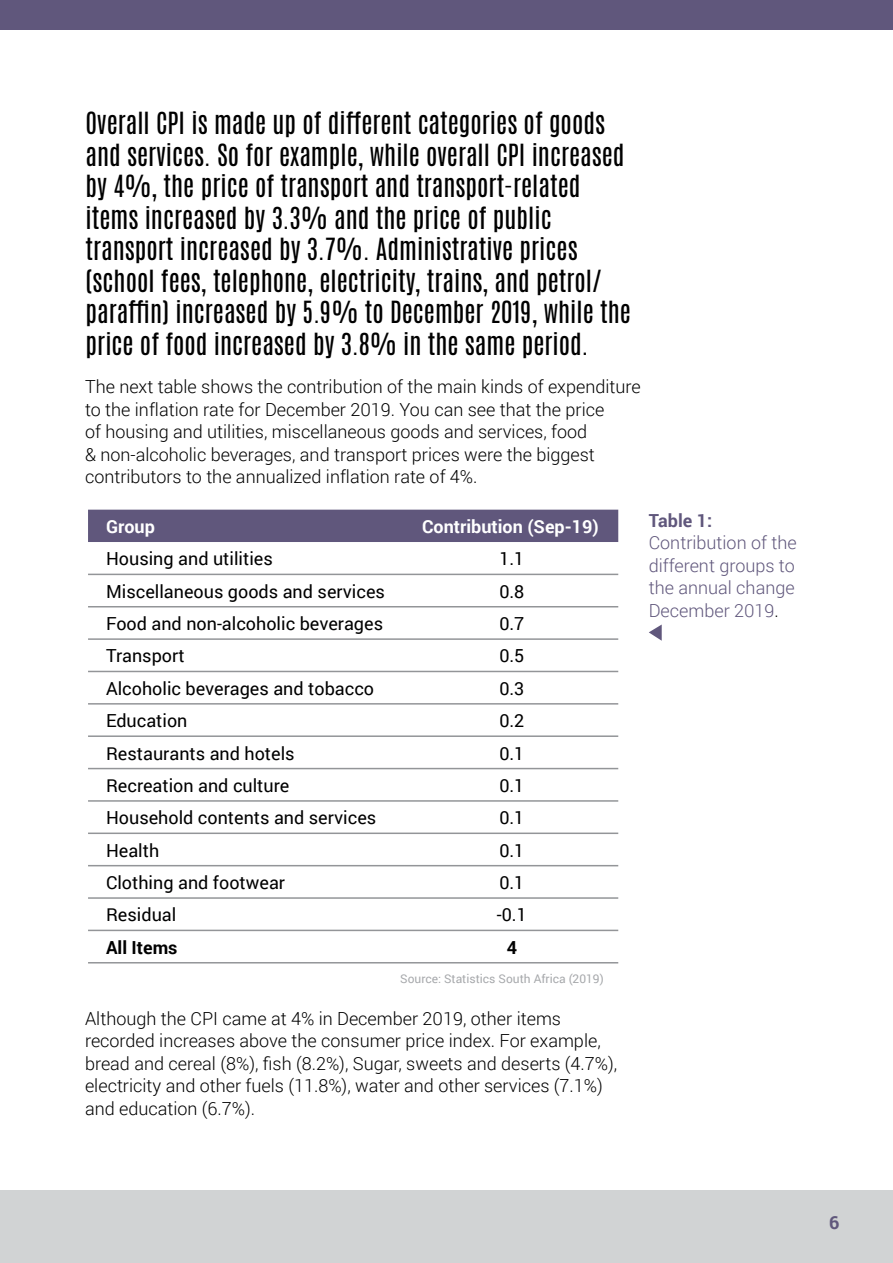
<style>
.page{position:relative;width:893px;height:1263px;background:#fff}
.page>*{position:absolute;margin:0;border:0;box-sizing:border-box;transform-origin:0 0}
.t1{font:25.5px/31.5px "Antonio";color:#000}
.t2{font:300 18px/22.5px "Roboto";color:#000}
.t3{font:18px "Roboto";color:#000}
.t4{font:300 18px/22.5px "Roboto";color:#60577c;text-align:justify}
.t5{font:700 18px "Roboto";color:#fff}
.t6{font:700 18px "Roboto";color:#000}
.t7{font:700 18px "Roboto";color:#60577c}
.t8{font:12px "Roboto";color:#a7a9ac}
.s1{color:#000}
</style>
<div class="page">
<div style="left:0;top:1190px;width:893px;height:73px;background:#d1d3d4"></div>
<div style="left:0;top:0;width:893px;height:30px;background:#60577c"></div>
<div style="left:88px;top:510px;width:530px;height:32px;background:#60577c"></div>
<hr style="left:88px;top:574px;width:316px;height:1px;background:#939598">
<hr style="left:404px;top:574px;width:214px;height:1px;background:#939598">
<hr style="left:88px;top:606px;width:316px;height:1px;background:#939598">
<hr style="left:404px;top:606px;width:214px;height:1px;background:#939598">
<hr style="left:88px;top:638px;width:316px;height:2px;background:#939598">
<hr style="left:404px;top:638px;width:214px;height:2px;background:#939598">
<hr style="left:88px;top:671px;width:316px;height:1px;background:#939598">
<hr style="left:404px;top:671px;width:214px;height:1px;background:#939598">
<hr style="left:88px;top:703px;width:316px;height:2px;background:#939598">
<hr style="left:404px;top:703px;width:214px;height:2px;background:#939598">
<hr style="left:88px;top:735px;width:316px;height:2px;background:#939598">
<hr style="left:404px;top:735px;width:214px;height:2px;background:#939598">
<hr style="left:88px;top:768px;width:316px;height:1px;background:#939598">
<hr style="left:404px;top:768px;width:214px;height:1px;background:#939598">
<hr style="left:88px;top:800px;width:316px;height:2px;background:#939598">
<hr style="left:404px;top:800px;width:214px;height:2px;background:#939598">
<hr style="left:88px;top:832px;width:316px;height:2px;background:#939598">
<hr style="left:404px;top:832px;width:214px;height:2px;background:#939598">
<hr style="left:88px;top:865px;width:316px;height:1px;background:#939598">
<hr style="left:404px;top:865px;width:214px;height:1px;background:#939598">
<hr style="left:88px;top:897px;width:316px;height:2px;background:#939598">
<hr style="left:404px;top:897px;width:214px;height:2px;background:#939598">
<hr style="left:88px;top:930px;width:316px;height:1px;background:#939598">
<hr style="left:404px;top:930px;width:214px;height:1px;background:#939598">
<hr style="left:88px;top:962px;width:316px;height:1px;background:#939598">
<hr style="left:404px;top:962px;width:214px;height:1px;background:#939598">
<svg style="left:649px;top:624px;width:13px;height:17px"></svg>
<p class="t1" style="left:86px;top:108px;width:547px">Overall CPI is made up of different categories of goods and services. So for example, while overall CPI increased by 4%, the price of transport and transport-related items increased by 3.3% and the price of public transport increased by 3.7%. Administrative prices (school fees, telephone, electricity, trains, and petrol/ paraffin) increased by 5.9% to December 2019, while the price of food increased by 3.8% in the same period.</p>
<p class="t2" style="left:85px;top:375px;width:557px">The next table shows the contribution of the main kinds of expenditure to the inflation rate for December 2019. You can see that the price<br>of housing and utilities, miscellaneous goods and services, food<br>&amp; non-alcoholic beverages, and transport prices were the biggest contributors to the annualized inflation rate of 4%.</p>
<p class="t5" style="left:106px;top:514px;width:50px">Group</p>
<p class="t5" style="left:422px;top:514px;width:178px">Contribution (Sep-19)</p>
<p class="t3" style="left:106px;top:546px;width:168px">Housing and utilities</p>
<p class="t3" style="left:499px;top:546px;width:27px">1.1</p>
<p class="t3" style="left:106px;top:579px;width:280px">Miscellaneous goods and services</p>
<p class="t3" style="left:499px;top:579px;width:27px">0.8</p>
<p class="t3" style="left:106px;top:611px;width:279px">Food and non-alcoholic beverages</p>
<p class="t3" style="left:499px;top:611px;width:27px">0.7</p>
<p class="t3" style="left:106px;top:643px;width:80px">Transport</p>
<p class="t3" style="left:499px;top:643px;width:27px">0.5</p>
<p class="t3" style="left:106px;top:676px;width:270px">Alcoholic beverages and tobacco</p>
<p class="t3" style="left:499px;top:676px;width:27px">0.3</p>
<p class="t3" style="left:106px;top:708px;width:83px">Education</p>
<p class="t3" style="left:499px;top:708px;width:27px">0.2</p>
<p class="t3" style="left:106px;top:740px;width:190px">Restaurants and hotels</p>
<p class="t3" style="left:499px;top:740px;width:27px">0.1</p>
<p class="t3" style="left:106px;top:773px;width:185px">Recreation and culture</p>
<p class="t3" style="left:499px;top:773px;width:27px">0.1</p>
<p class="t3" style="left:106px;top:805px;width:272px">Household contents and services</p>
<p class="t3" style="left:499px;top:805px;width:27px">0.1</p>
<p class="t3" style="left:106px;top:838px;width:55px">Health</p>
<p class="t3" style="left:499px;top:838px;width:27px">0.1</p>
<p class="t3" style="left:106px;top:870px;width:181px">Clothing and footwear</p>
<p class="t3" style="left:499px;top:870px;width:27px">0.1</p>
<p class="t3" style="left:106px;top:902px;width:72px">Residual</p>
<p class="t3" style="left:497px;top:902px;width:32px">-0.1</p>
<p class="t6" style="left:106px;top:935px;width:73px">All Items</p>
<p class="t6" style="left:507px;top:935px;width:12px">4</p>
<p class="t8" style="left:400px;top:970px;width:205px">Source: Statistics South Africa (2019)</p>
<p class="t2" style="left:85px;top:1006px;width:534px">Although the CPI came at 4% in December 2019, other items recorded increases above the consumer price index. For example, bread and cereal (8%), fish (8.2%), Sugar, sweets and deserts (4.7%), electricity and other fuels (11.8%), water and other services (7.1%) and education (6.7%).</p>
<p class="t7" style="left:649px;top:508px;width:65px">Table 1:</p>
<p class="t4" style="left:649px;top:531px;width:149px">Contribution of the different groups to the annual change December 2019<span class="s1">.</span></p>
<p class="t7" style="left:829px;top:1210px;width:12px">6</p>
</div>
